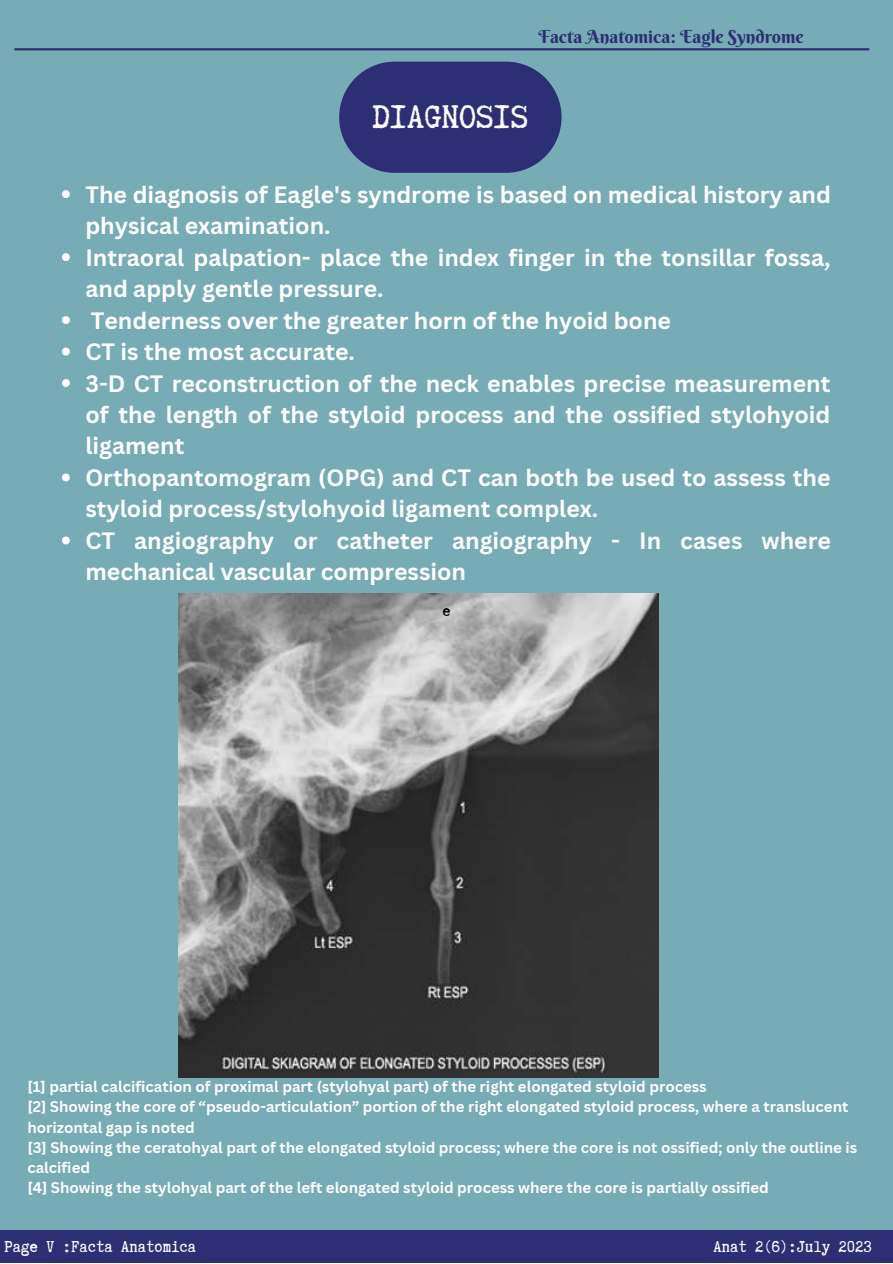
<style>
.page{position:relative;width:893px;height:1264px;background:#fff}
.page>*{position:absolute;margin:0;border:0;box-sizing:border-box;transform-origin:0 0}
.t1{font:39px "Truetypewriter Polygl OTT";color:#fff}
.t2{font:700 23.1px/31.5px "Canva Sans";color:#fff}
.t3{font:18.75px "Truetypewriter Polygl OTT";color:#fff}
.t4{font:18px "Berkshire Swash";color:#2d2f74}
.t5{font:18px "Truetypewriter Polygl OTT";color:#000}
.t6{font:700 15px/20.2px "Canva Sans";color:#fff}
</style>
<div class="page">
<div style="left:0;top:0;width:892px;height:1262px;background:#77abb6"></div>
<div style="left:0;top:1230px;width:892px;height:32px;background:#2d2f74"></div>
<img style="left:178px;top:594px;width:480px;height:483px">
<svg style="left:62px;top:190px;width:8px;height:8px"></svg>
<svg style="left:62px;top:253px;width:8px;height:8px"></svg>
<svg style="left:62px;top:316px;width:8px;height:8px"></svg>
<svg style="left:62px;top:347px;width:8px;height:8px"></svg>
<svg style="left:62px;top:379px;width:8px;height:8px"></svg>
<svg style="left:62px;top:473px;width:8px;height:8px"></svg>
<svg style="left:62px;top:536px;width:8px;height:8px"></svg>
<hr style="left:14px;top:48px;width:855px;height:2px;background:#2d2f74">
<div style="left:339px;top:62px;width:222px;height:111px;background:#2d2f74;border-radius:56px"></div>
<p class="t4" style="left:538px;top:26px;width:267px">Facta Anatomica: Eagle Syndrome</p>
<h1 class="t1" style="left:372px;top:96px;width:157px">DIAGNOSIS</h1>
<p class="t2" style="left:85px;top:178px;width:747px">The diagnosis of Eagle's syndrome is based on medical history and physical examination.<br>Intraoral palpation- place the index finger in the tonsillar fossa, and apply gentle pressure.<br>Tenderness over the greater horn of the hyoid bone<br>CT is the most accurate.<br>3-D CT reconstruction of the neck enables precise measurement of the length of the styloid process and the ossified stylohyoid ligament<br>Orthopantomogram (OPG) and CT can both be used to assess the styloid process/stylohyoid ligament complex.<br>CT angiography or catheter angiography - In cases where mechanical vascular compression</p>
<p class="t5" style="left:442px;top:601px;width:9px">e</p>
<p class="t6" style="left:27px;top:1076px;width:831px">[1] partial calcification of proximal part (stylohyal part) of the right elongated styloid process<br>[2] Showing the core of “pseudo-articulation” portion of the right elongated styloid process, where a translucent horizontal gap is noted<br>[3] Showing the ceratohyal part of the elongated styloid process; where the core is not ossified; only the outline is calcified<br>[4] Showing the stylohyal part of the left elongated styloid process where the core is partially ossified</p>
<p class="t3" style="left:4px;top:1236px;width:193px">Page V :Facta Anatomica</p>
<p class="t3" style="left:713px;top:1236px;width:160px">Anat 2(6):July 2023</p>
</div>
